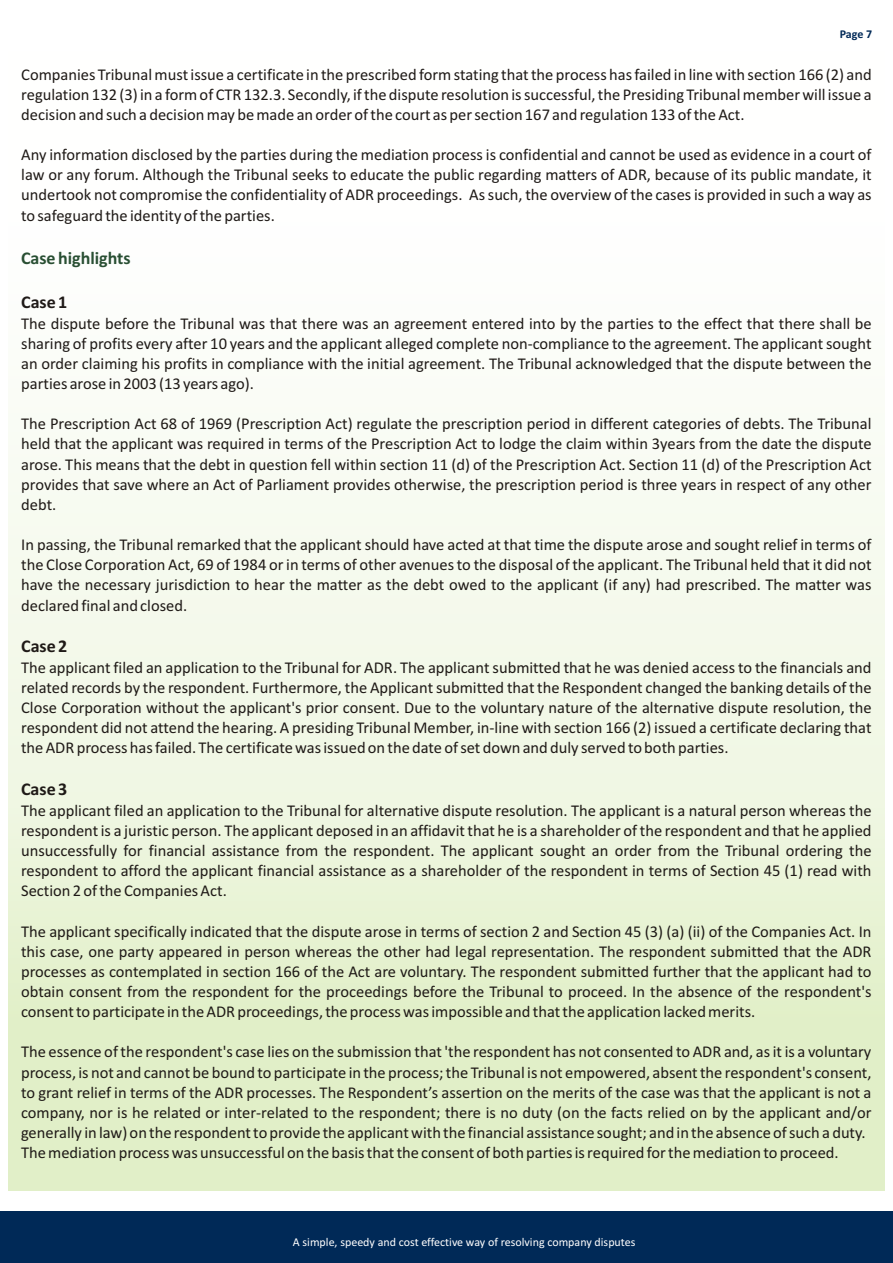
<style>
.page{position:relative;width:893px;height:1263px;background:#fff}
.page>*{position:absolute;margin:0;border:0;box-sizing:border-box;transform-origin:0 0}
.t1{font:700 18px "Calibri";color:#1f1a17}
.t2{font:700 18px "Calibri";color:#294f33}
.t3{font:16.5px/20.1px "Calibri";color:#1f1a17;text-align:justify}
.t4{font:12px "Calibri";color:#fff}
.t5{font:700 12px "Calibri";color:#002957}
</style>
<div class="page">
<div style="left:9px;top:51px;width:875px;height:1140px;background:linear-gradient(to bottom,#fff,#e0efc7)"></div>
<svg style="left:542px;top:51px;width:64px;height:73px"></svg>
<div style="left:0;top:1212px;width:893px;height:51px;background:#002957"></div>
<p class="t5" style="left:840px;top:29px;width:34px">Page 7</p>
<p class="t3" style="left:21px;top:65px;width:852px">Companies Tribunal must issue a certificate in the prescribed form stating that the process has failed in line with section 166 (2) and regulation 132 (3) in a form of CTR 132.3. Secondly, if the dispute resolution is successful, the Presiding Tribunal member will issue a decision and such a decision may be made an order of the court as per section 167 and regulation 133 of the Act.</p>
<p class="t3" style="left:21px;top:146px;width:852px">Any information disclosed by the parties during the mediation process is confidential and cannot be used as evidence in a court of law or any forum. Although the Tribunal seeks to educate the public regarding matters of ADR, because of its public mandate, it undertook not compromise the confidentiality of ADR proceedings. As such, the overview of the cases is provided in such a way as to safeguard the identity of the parties.</p>
<p class="t2" style="left:21px;top:251px;width:111px">Case highlights</p>
<p class="t1" style="left:21px;top:294px;width:48px">Case 1</p>
<p class="t3" style="left:21px;top:314px;width:852px">The dispute before the Tribunal was that there was an agreement entered into by the parties to the effect that there shall be sharing of profits every after 10 years and the applicant alleged complete non-compliance to the agreement. The applicant sought an order claiming his profits in compliance with the initial agreement. The Tribunal acknowledged that the dispute between the parties arose in 2003 (13 years ago).</p>
<p class="t3" style="left:21px;top:415px;width:852px">The Prescription Act 68 of 1969 (Prescription Act) regulate the prescription period in different categories of debts. The Tribunal held that the applicant was required in terms of the Prescription Act to lodge the claim within 3years from the date the dispute arose. This means that the debt in question fell within section 11 (d) of the Prescription Act. Section 11 (d) of the Prescription Act provides that save where an Act of Parliament provides otherwise, the prescription period is three years in respect of any other debt.</p>
<p class="t3" style="left:21px;top:536px;width:852px">In passing, the Tribunal remarked that the applicant should have acted at that time the dispute arose and sought relief in terms of the Close Corporation Act, 69 of 1984 or in terms of other avenues to the disposal of the applicant. The Tribunal held that it did not have the necessary jurisdiction to hear the matter as the debt owed to the applicant (if any) had prescribed. The matter was declared final and closed.</p>
<p class="t1" style="left:21px;top:639px;width:48px">Case 2</p>
<p class="t3" style="left:21px;top:659px;width:852px">The applicant filed an application to the Tribunal for ADR. The applicant submitted that he was denied access to the financials and related records by the respondent. Furthermore, the Applicant submitted that the Respondent changed the banking details of the Close Corporation without the applicant's prior consent. Due to the voluntary nature of the alternative dispute resolution, the respondent did not attend the hearing. A presiding Tribunal Member, in-line with section 166 (2) issued a certificate declaring that the ADR process has failed. The certificate was issued on the date of set down and duly served to both parties.</p>
<p class="t1" style="left:21px;top:782px;width:48px">Case 3</p>
<p class="t3" style="left:21px;top:801px;width:852px">The applicant filed an application to the Tribunal for alternative dispute resolution. The applicant is a natural person whereas the respondent is a juristic person. The applicant deposed in an affidavit that he is a shareholder of the respondent and that he applied unsuccessfully for financial assistance from the respondent. The applicant sought an order from the Tribunal ordering the respondent to afford the applicant financial assistance as a shareholder of the respondent in terms of Section 45 (1) read with Section 2 of the Companies Act.</p>
<p class="t3" style="left:21px;top:922px;width:852px">The applicant specifically indicated that the dispute arose in terms of section 2 and Section 45 (3) (a) (ii) of the Companies Act. In this case, one party appeared in person whereas the other had legal representation. The respondent submitted that the ADR processes as contemplated in section 166 of the Act are voluntary. The respondent submitted further that the applicant had to obtain consent from the respondent for the proceedings before the Tribunal to proceed. In the absence of the respondent's consent to participate in the ADR proceedings, the process was impossible and that the application lacked merits.</p>
<p class="t3" style="left:21px;top:1043px;width:852px;text-align:left">The essence of the respondent's case lies on the submission that 'the respondent has not consented to ADR and, as it is a voluntary process, is not and cannot be bound to participate in the process; the Tribunal is not empowered, absent the respondent's consent, to grant relief in terms of the ADR processes. The Respondent’s assertion on the merits of the case was that the applicant is not a company, nor is he related or inter-related to the respondent; there is no duty (on the facts relied on by the applicant and/or generally in law) on the respondent to provide the applicant with the financial assistance sought; and in the absence of such a duty.<br>The mediation process was unsuccessful on the basis that the consent of both parties is required for the mediation to proceed.</p>
<p class="t4" style="left:293px;top:1237px;width:344px">A simple, speedy and cost effective way of resolving company disputes</p>
</div>
